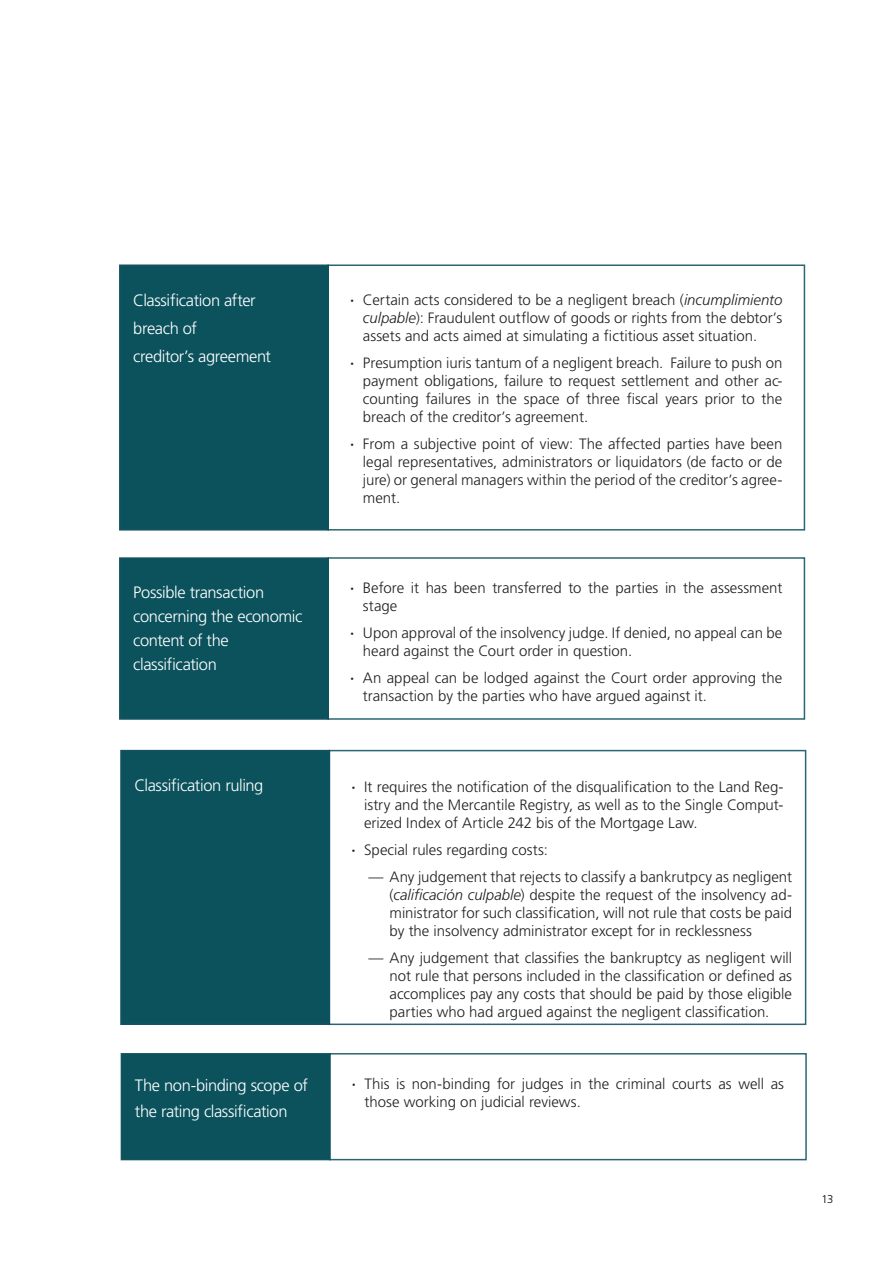
<style>
.page{position:relative;width:893px;height:1263px;background:#fff}
.page>*{position:absolute;margin:0;border:0;box-sizing:border-box;transform-origin:0 0}
.t1{font:300 16.5px/24px "Frutiger LT Pro";letter-spacing:-.025em;color:#fff}
.t2{font:300 15px/18px "Frutiger LT Pro";color:#000;text-align:justify}
.t3{font:300 11.25px "Frutiger LT Pro";color:#000}
.s1{font-weight:700}
.s2{font-style:italic}
</style>
<div class="page">
<div style="left:120px;top:265px;width:208px;height:265px;background:#0b525d"></div>
<div style="left:119px;top:264px;width:210px;height:266px;border:2px solid #135460"></div>
<div style="left:327px;top:264px;width:478px;height:266px;border:2px solid #0b525d"></div>
<div style="left:120px;top:558px;width:208px;height:161px;background:#0b525d"></div>
<div style="left:119px;top:557px;width:210px;height:163px;border:2px solid #135460"></div>
<div style="left:121px;top:751px;width:208px;height:273px;background:#0b525d"></div>
<div style="left:120px;top:750px;width:210px;height:275px;border:2px solid #135460"></div>
<div style="left:329px;top:750px;width:477px;height:275px;border:2px solid #0b525d"></div>
<div style="left:121px;top:1054px;width:209px;height:105px;background:#0b525d"></div>
<div style="left:121px;top:1053px;width:210px;height:107px;border:2px solid #135460"></div>
<div style="left:329px;top:1053px;width:478px;height:107px;border:2px solid #0b525d"></div>
<p class="t1" style="left:133px;top:286px;width:139px;line-height:28.2px">Classification after breach of<br>creditor’s agreement</p>
<p class="t2" style="left:363px;top:291px;width:421px;text-indent:-13px"><span class="s1">∙</span> Certain acts considered to be a negligent breach (<span class="s2">incumplimiento culpable</span>): Fraudulent outflow of goods or rights from the debtor’s assets and acts aimed at simulating a fictitious asset situation.</p>
<p class="t2" style="left:363px;top:354px;width:421px;text-indent:-13px"><span class="s1">∙</span> Presumption iuris tantum of a negligent breach. Failure to push on payment obligations, failure to request settlement and other ac&shy;counting failures in the space of three fiscal years prior to the breach of the creditor’s agreement.</p>
<p class="t2" style="left:363px;top:435px;width:421px;text-indent:-13px"><span class="s1">∙</span> From a subjective point of view: The affected parties have been legal representatives, administrators or liquidators (de facto or de jure) or general managers within the period of the creditor’s agree&shy;ment.</p>
<p class="t1" style="left:133px;top:581px;width:171px">Possible transaction concerning the economic content of the classification</p>
<p class="t2" style="left:363px;top:579px;width:421px;text-indent:-13px"><span class="s1">∙</span> Before it has been transferred to the parties in the assessment stage</p>
<p class="t2" style="left:363px;top:624px;width:421px;text-indent:-13px"><span class="s1">∙</span> Upon approval of the insolvency judge. If denied, no appeal can be heard against the Court order in question.</p>
<p class="t2" style="left:363px;top:669px;width:421px;text-indent:-13px"><span class="s1">∙</span> An appeal can be lodged against the Court order approving the transaction by the parties who have argued against it.</p>
<p class="t1" style="left:134px;top:773px;width:130px">Classification ruling</p>
<p class="t2" style="left:364px;top:777px;width:421px;text-indent:-13px"><span class="s1">∙</span> It requires the notification of the disqualification to the Land Reg&shy;istry and the Mercantile Registry, as well as to the Single Comput&shy;erized Index of Article 242 bis of the Mortgage Law.</p>
<p class="t2" style="left:351px;top:840px;width:198px"><span class="s1">∙</span> Special rules regarding costs:</p>
<p class="t2" style="left:390px;top:867px;width:404px;text-indent:-21px">— Any judgement that rejects to classify a bankrutpcy as negligent (<span class="s2">calificación culpable</span>) despite the request of the insolvency ad&shy;ministrator for such classification, will not rule that costs be paid by the insolvency administrator except for in recklessness</p>
<p class="t2" style="left:390px;top:948px;width:404px;text-indent:-21px">— Any judgement that classifies the bankruptcy as negligent will not rule that persons included in the classification or defined as accomplices pay any costs that should be paid by those eligible parties who had argued against the negligent classification.</p>
<p class="t1" style="left:135px;top:1073px;width:174px;line-height:25.5px">The non-binding scope of the rating classification</p>
<p class="t2" style="left:365px;top:1074px;width:421px;text-indent:-13px"><span class="s1">∙</span> This is non-binding for judges in the criminal courts as well as those working on judicial reviews.</p>
<p class="t3" style="left:821px;top:1193px;width:13px">13</p>
</div>
